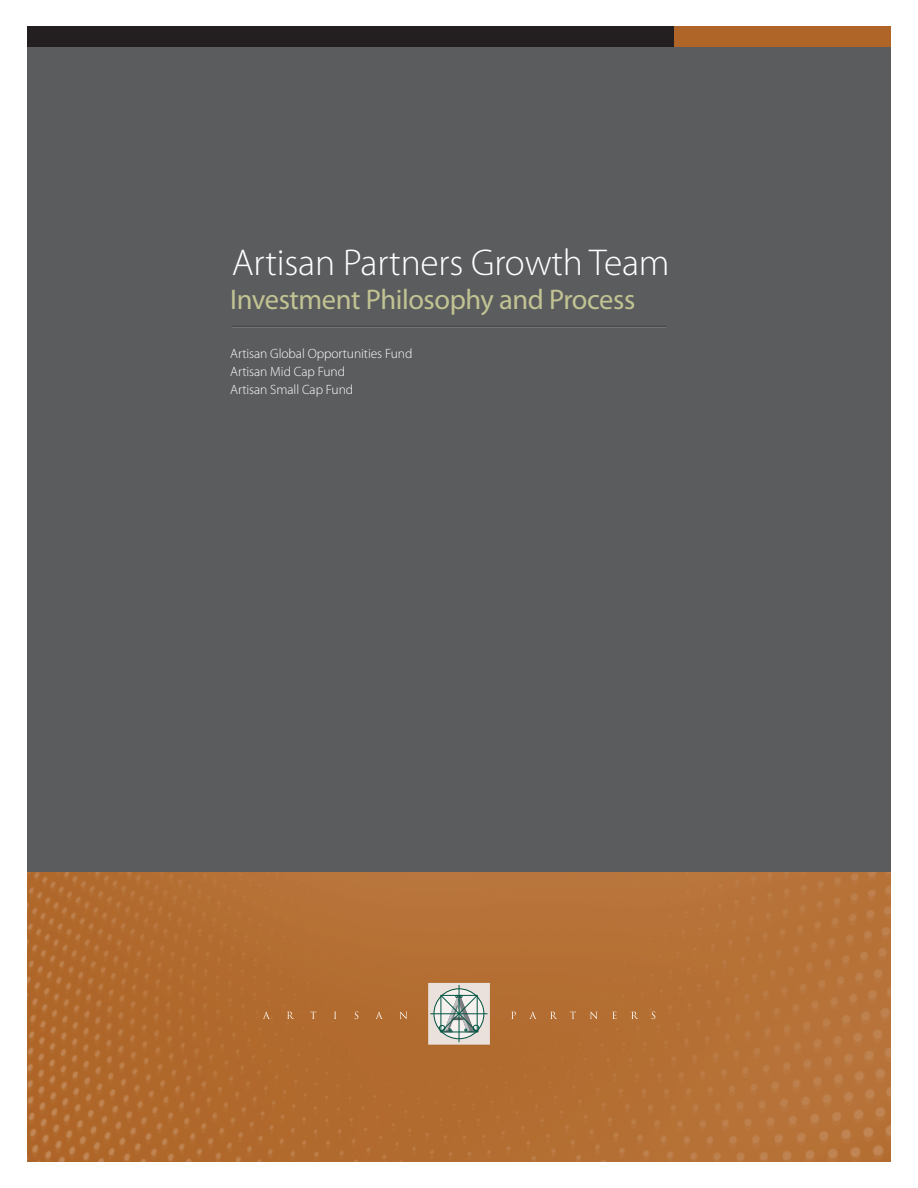
<style>
.page{position:relative;width:918px;height:1188px;background:#fff}
.page>*{position:absolute;margin:0;border:0;box-sizing:border-box;transform-origin:0 0}
.t1{font:300 37.5px "Myriad Pro";letter-spacing:-.005em;color:#fff}
.t2{font:28.5px "Myriad Pro";letter-spacing:-.015em;color:#c1c393}
.t3{font:300 13.5px/18px "Myriad Pro";letter-spacing:-.005em;color:#fff}
</style>
<div class="page">
<div style="left:27px;top:26px;width:864px;height:847px;background:#5b5c5e"></div>
<div style="left:675px;top:26px;width:216px;height:20px;background:#af6528"></div>
<div style="left:27px;top:26px;width:647px;height:20px;background:#231f20"></div>
<img style="left:27px;top:873px;width:864px;height:289px">
<svg style="left:428px;top:983px;width:62px;height:62px"></svg>
<svg style="left:263px;top:1012px;width:7px;height:7px"></svg>
<svg style="left:287px;top:1012px;width:7px;height:7px"></svg>
<svg style="left:310px;top:1012px;width:6px;height:7px"></svg>
<svg style="left:334px;top:1012px;width:2px;height:7px"></svg>
<svg style="left:355px;top:1012px;width:3px;height:7px"></svg>
<svg style="left:375px;top:1012px;width:8px;height:7px"></svg>
<svg style="left:400px;top:1012px;width:7px;height:7px"></svg>
<svg style="left:511px;top:1012px;width:5px;height:7px"></svg>
<svg style="left:529px;top:1012px;width:8px;height:7px"></svg>
<svg style="left:550px;top:1012px;width:7px;height:7px"></svg>
<svg style="left:570px;top:1012px;width:6px;height:7px"></svg>
<svg style="left:590px;top:1012px;width:8px;height:7px"></svg>
<svg style="left:612px;top:1012px;width:5px;height:7px"></svg>
<svg style="left:631px;top:1012px;width:8px;height:7px"></svg>
<svg style="left:652px;top:1012px;width:3px;height:7px"></svg>
<hr style="left:232px;top:327px;width:434px;height:1px;background:#8a8a8d">
<hr style="left:232px;top:326px;width:434px;height:1px;background:#404041">
<h1 class="t1" style="left:232px;top:248px;width:439px">Artisan Partners Growth Team</h1>
<h2 class="t2" style="left:230px;top:289px;width:407px">Investment Philosophy and Process</h2>
<p class="t3" style="left:230px;top:346px;width:184px">Artisan Global Opportunities Fund<br>Artisan Mid Cap Fund<br>Artisan Small Cap Fund</p>
</div>
